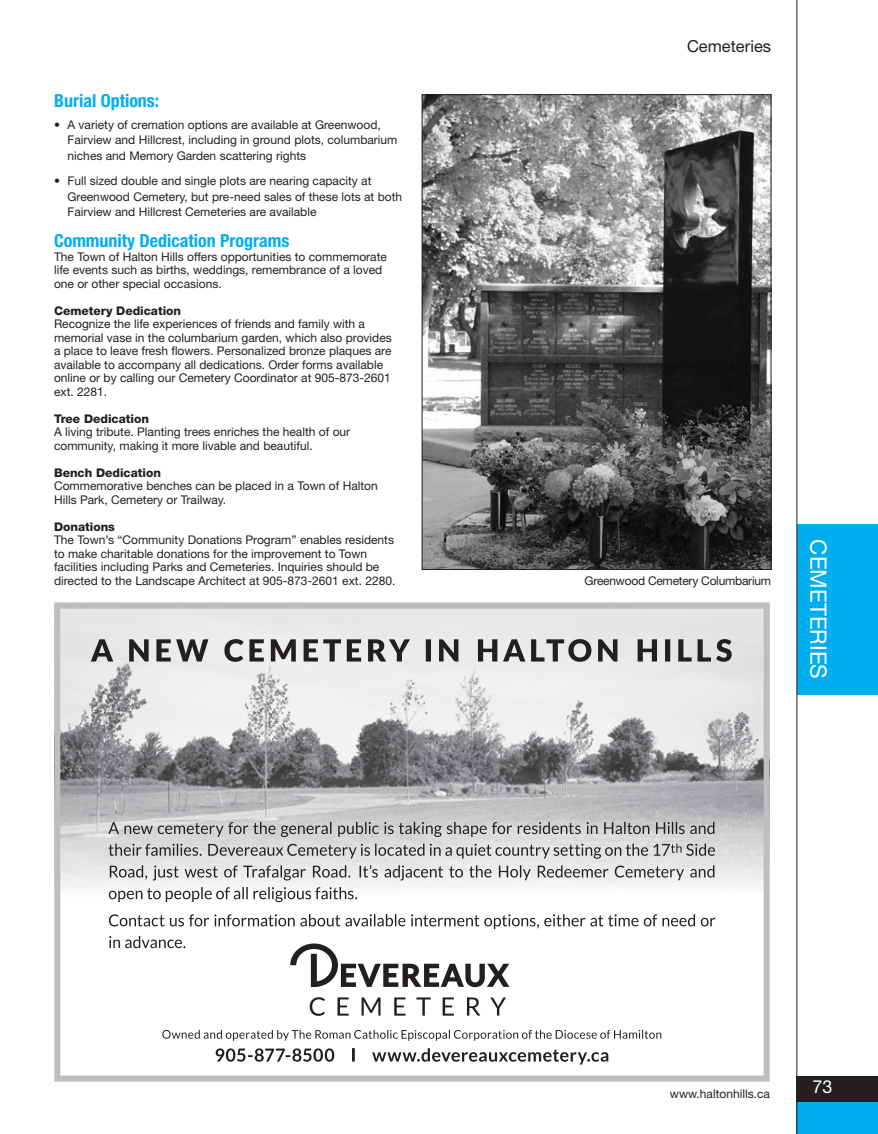
<style>
.page{position:relative;width:878px;height:1134px;background:#fff}
.page>*{position:absolute;margin:0;border:0;box-sizing:border-box;transform-origin:0 0}
.t1{font:22.5px "Helvetica Neue LT Std";color:#fff}
.P_-_Body{font:700 condensed 18px "Helvetica Neue LT Std";color:#00aeef}
.P_-_Heading{font:700 condensed 18px "Helvetica Neue LT Std";color:#00aeef}
.t2{font:18px "Helvetica Neue LT Std";color:#fff}
.L_-_Page_Headers_-_R{font:16.5px "Helvetica Neue LT Std";color:#231f20}
.P_-_Body-2{font:12px/13.5px "Helvetica Neue LT Std";color:#231f20}
.P_-_Body_Bold{font:800 12px "Helvetica Neue LT Std";color:#231f20}
.P_-_Heading__roomy{font:12px "Helvetica Neue LT Std";letter-spacing:-.02em;color:#231f20}
</style>
<div class="page">
<div style="left:797px;top:524px;width:81px;height:171px;background:#00aeef"></div>
<img style="left:424px;top:97px;width:345px;height:471px">
<img style="left:61px;top:610px;width:701px;height:354px">
<div style="left:54px;top:603px;width:715px;height:479px;border:6px solid #bcbec0"></div>
<svg style="left:216px;top:1048px;width:392px;height:17px"></svg>
<svg style="left:162px;top:1030px;width:499px;height:11px"></svg>
<svg style="left:109px;top:936px;width:76px;height:12px"></svg>
<svg style="left:109px;top:914px;width:606px;height:15px"></svg>
<svg style="left:109px;top:887px;width:248px;height:15px"></svg>
<svg style="left:110px;top:865px;width:604px;height:15px"></svg>
<svg style="left:109px;top:844px;width:606px;height:15px;background:#b8b8b9"></svg>
<svg style="left:108px;top:822px;width:606px;height:15px;background:#adaeaf"></svg>
<svg style="left:91px;top:639px;width:640px;height:23px;background:#9f9e9f"></svg>
<svg style="left:310px;top:997px;width:15px;height:19px"></svg>
<svg style="left:337px;top:997px;width:12px;height:19px"></svg>
<svg style="left:361px;top:997px;width:19px;height:19px"></svg>
<svg style="left:394px;top:997px;width:11px;height:19px"></svg>
<svg style="left:416px;top:997px;width:14px;height:19px"></svg>
<svg style="left:442px;top:997px;width:12px;height:19px"></svg>
<svg style="left:467px;top:997px;width:13px;height:19px"></svg>
<svg style="left:490px;top:997px;width:16px;height:19px"></svg>
<svg style="left:290px;top:944px;width:219px;height:43px"></svg>
<div style="left:796px;top:1076px;width:82px;height:27px;background:#231f20"></div>
<div style="left:796px;top:1102px;width:82px;height:32px;background:#00aeef"></div>
<hr style="left:796px;top:0;width:1px;height:1134px;background:#231f20">
<h2 class="P_-_Heading" style="left:54px;top:90px;width:107px">Burial Options:</h2>
<p class="P_-_Body-2" style="left:68px;top:116px;width:331px;line-height:15.8px;text-indent:-14px">• A variety of cremation options are available at Greenwood,<br>Fairview and Hillcrest, including in ground plots, columbarium niches and Memory Garden scattering rights</p>
<p class="P_-_Body-2" style="left:68px;top:173px;width:336px;line-height:15.8px;text-indent:-14px">• Full sized double and single plots are nearing capacity at<br>Greenwood Cemetery, but pre-need sales of these lots at both<br>Fairview and Hillcrest Cemeteries are available</p>
<p class="P_-_Body" style="left:54px;top:230px;width:237px">Community Dedication Programs</p>
<p class="P_-_Body-2" style="left:54px;top:250px;width:334px">The Town of Halton Hills offers opportunities to commemorate life events such as births, weddings, remembrance of a loved one or other special occasions.</p>
<p class="P_-_Body_Bold" style="left:54px;top:303px;width:129px">Cemetery Dedication</p>
<p class="P_-_Body-2" style="left:54px;top:317px;width:339px">Recognize the life experiences of friends and family with a memorial vase in the columbarium garden, which also provides a place to leave fresh flowers. Personalized bronze plaques are available to accompany all dedications. Order forms available online or by calling our Cemetery Coordinator at 905-873-2601 ext. 2281.</p>
<p class="P_-_Body_Bold" style="left:54px;top:411px;width:96px">Tree Dedication</p>
<p class="P_-_Body-2" style="left:54px;top:425px;width:298px">A living tribute. Planting trees enriches the health of our community, making it more livable and beautiful.</p>
<p class="P_-_Body_Bold" style="left:54px;top:465px;width:108px">Bench Dedication</p>
<p class="P_-_Body-2" style="left:54px;top:479px;width:325px">Commemorative benches can be placed in a Town of Halton<br>Hills Park, Cemetery or Trailway.</p>
<p class="P_-_Body_Bold" style="left:54px;top:519px;width:62px">Donations</p>
<p class="P_-_Body-2" style="left:54px;top:533px;width:343px">The Town’s “Community Donations Program” enables residents to make charitable donations for the improvement to Town facilities including Parks and Cemeteries. Inquiries should be directed to the Landscape Architect at 905-873-2601 ext. 2280.</p>
<h2 class="L_-_Page_Headers_-_R" style="left:687px;top:37px;width:86px">Cemeteries</h2>
<h2 class="P_-_Heading__roomy" style="left:584px;top:574px;width:188px">Greenwood Cemetery Columbarium</h2>
<h1 class="t1" style="left:831px;top:539px;width:141px;rotate:90deg">CEMETERIES</h1>
<p class="P_-_Body-2" style="left:670px;top:1086px;width:101px">www.haltonhills.ca</p>
<h2 class="t2" style="left:812px;top:1076px;width:22px">73</h2>
</div>
